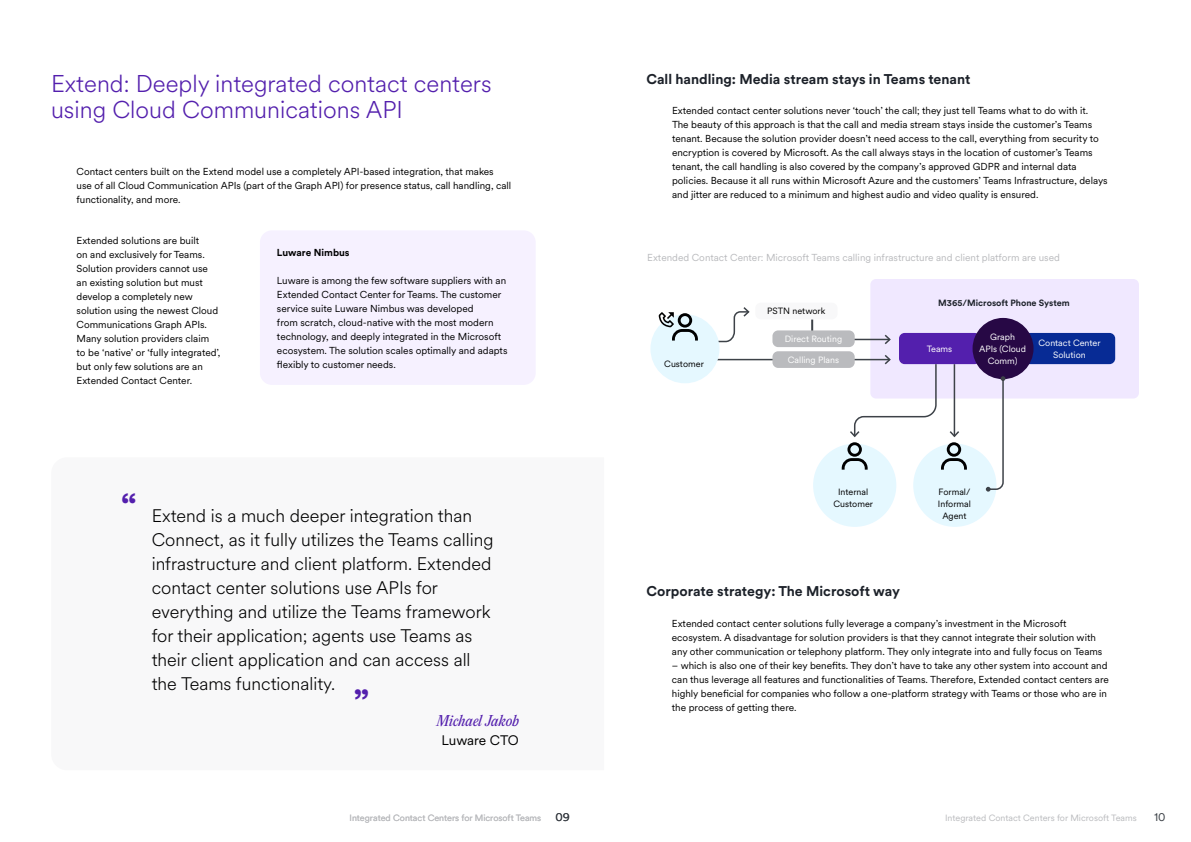
<style>
.page{position:relative;width:1191px;height:842px;background:#fff}
.page>*{position:absolute;margin:0;border:0;box-sizing:border-box;transform-origin:0 0}
.t1{font:700 36px "Circular XX";color:#531fad}
.t2{font:300 24px/26.4px "Circular Spotify Text";color:#531fad}
.t3{font:300 18px/24px "Circular Spotify Text";color:#000}
.t4{font:700 14px "Circular XX";color:#1c2129}
.t5{font:italic 13.7px "PP Editorial New";letter-spacing:-.015em;color:#531fad}
.t6{font:13.7px "Circular XX";letter-spacing:-.01em;color:#000}
.t7{font:12px "Circular XX";color:#3d4248}
.t8{font:10px/14px "Circular XX";color:#000}
.t9{font:10px "Circular XX";color:#babbbe}
.t10{font:700 10px "Circular XX";color:#000}
.t11{font:9px "Circular XX";color:#babbbe}
.t12{font:9px/12px "Circular XX";color:#fff;text-align:center}
.t13{font:9px/12px "Circular XX";color:#000;text-align:center}
.t14{font:700 9px "Circular XX";color:#1c2129}
.s1{font-size:12px;color:#3d4248}
</style>
<div class="page">
<div style="left:260px;top:230px;width:276px;height:155px;background:#f6f1ff;border-radius:12px"></div>
<svg style="left:811px;top:319px;width:2px;height:11px"></svg>
<div style="left:870px;top:279px;width:269px;height:119px;background:#f0e8ff;border-radius:6px"></div>
<div style="left:813px;top:444px;width:83px;height:83px;background:#e5f8ff;border-radius:50%"></div>
<div style="left:913px;top:444px;width:83px;height:83px;background:#e5f8ff;border-radius:50%"></div>
<div style="left:1024px;top:333px;width:91px;height:31px;background:#072b95;border-radius:6px"></div>
<div style="left:899px;top:333px;width:81px;height:31px;background:#531fad;border-radius:6px"></div>
<div style="left:972px;top:318px;width:61px;height:61px;background:#270845;border-radius:50%"></div>
<hr style="left:822px;top:339px;width:67px;height:1px;background:#3d4248">
<svg style="left:883px;top:334px;width:8px;height:11px"></svg>
<hr style="left:715px;top:359px;width:174px;height:1px;background:#3d4248">
<div style="left:755px;top:303px;width:82px;height:16px;background:#f8f8f9;border-radius:6px"></div>
<div style="left:772px;top:330px;width:82px;height:17px;background:#babbbe;border-radius:6px"></div>
<div style="left:772px;top:351px;width:82px;height:17px;background:#babbbe;border-radius:6px"></div>
<svg style="left:715px;top:307px;width:35px;height:36px"></svg>
<div style="left:650px;top:314px;width:69px;height:69px;background:#e5f8ff;border-radius:50%"></div>
<svg style="left:985px;top:376px;width:20px;height:116px"></svg>
<svg style="left:841px;top:353px;width:126px;height:117px"></svg>
<svg style="left:658px;top:312px;width:40px;height:29px"></svg>
<h2 class="t2" style="left:51px;top:71px;width:442px">Extend: Deeply integrated contact centers using Cloud Communications API</h2>
<p class="t8" style="left:77px;top:164px;width:436px">Contact centers built on the Extend model use a completely API-based integration, that makes use of all Cloud Communication APIs (part of the Graph API) for presence status, call handling, call functionality, and more.</p>
<p class="t8" style="left:77px;top:233px;width:145px">Extended solutions are built<br>on and exclusively for Teams.<br>Solution providers cannot use an existing solution but must develop a completely new solution using the newest Cloud<br>Communications Graph APIs.<br>Many solution providers claim to be ‘native’ or ‘fully integrated’, but only few solutions are an<br>Extended Contact Center.</p>
<h1 class="t1" style="left:121px;top:481px;width:18px">“</h1>
<p class="t10" style="left:277px;top:245px;width:74px">Luware Nimbus</p>
<p class="t8" style="left:277px;top:273px;width:232px">Luware is among the few software suppliers with an Extended Contact Center for Teams. The customer service suite Luware Nimbus was developed<br>from scratch, cloud-native with the most modern technology, and deeply integrated in the Microsoft ecosystem. The solution scales optimally and adapts flexibly to customer needs.</p>
<p class="t3" style="left:152px;top:504px;width:343px">Extend is a much deeper integration than Connect, as it fully utilizes the Teams calling infrastructure and client platform. Extended contact center solutions use APIs for everything and utilize the Teams framework for their application; agents use Teams as their client application and can access all the Teams functionality.</p>
<h1 class="t1" style="left:353px;top:677px;width:18px">”</h1>
<h3 class="t5" style="left:436px;top:711px;width:84px">Michael Jakob</h3>
<h3 class="t6" style="left:441px;top:731px;width:79px">Luware CTO</h3>
<h3 class="t4" style="left:646px;top:70px;width:325px">Call handling: Media stream stays in Teams tenant</h3>
<p class="t8" style="left:672px;top:103px;width:437px">Extended contact center solutions never ‘touch’ the call; they just tell Teams what to do with it.<br>The beauty of this approach is that the call and media stream stays inside the customer’s Teams tenant. Because the solution provider doesn’t need access to the call, everything from security to encryption is covered by Microsoft. As the call always stays in the location of customer’s Teams tenant, the call handling is also covered by the company’s approved GDPR and internal data policies. Because it all runs within Microsoft Azure and the customers’ Teams Infrastructure, delays and jitter are reduced to a minimum and highest audio and video quality is ensured.</p>
<p class="t9" style="left:647px;top:251px;width:414px">Extended Contact Center: Microsoft Teams calling infrastructure and client platform are used</p>
<p class="t13" style="left:767px;top:305px;width:60px">PSTN network</p>
<p class="t12" style="left:785px;top:333px;width:59px">Direct Routing</p>
<p class="t13" style="left:664px;top:355px;width:41px">Customer</p>
<p class="t12" style="left:788px;top:353px;width:53px">Calling Plans</p>
<p class="t14" style="left:938px;top:297px;width:133px">M365/Microsoft Phone System</p>
<p class="t12" style="left:926px;top:342px;width:27px">Teams</p>
<p class="t12" style="left:979px;top:330px;width:49px">Graph<br>APIs (Cloud<br>Comm)</p>
<p class="t12" style="left:1038px;top:336px;width:64px">Contact Center<br>Solution</p>
<p class="t13" style="left:833px;top:486px;width:41px">Internal<br>Customer</p>
<p class="t13" style="left:938px;top:486px;width:35px">Formal/<br>Informal<br>Agent</p>
<h3 class="t4" style="left:646px;top:581px;width:255px">Corporate strategy: The Microsoft way</h3>
<p class="t8" style="left:672px;top:616px;width:432px">Extended contact center solutions fully leverage a company’s investment in the Microsoft ecosystem. A disadvantage for solution providers is that they cannot integrate their solution with any other communication or telephony platform. They only integrate into and fully focus on Teams</p>
<p class="t8" style="left:672px;top:658px;width:438px">– which is also one of their key benefits. They don’t have to take any other system into account and can thus leverage all features and functionalities of Teams. Therefore, Extended contact centers are highly beneficial for companies who follow a one-platform strategy with Teams or those who are in the process of getting there.</p>
<p class="t11" style="left:349px;top:812px;width:222px">Integrated Contact Centers for Microsoft Teams <span class="s1">09</span></p>
<p class="t11" style="left:945px;top:812px;width:193px">Integrated Contact Centers for Microsoft Teams</p>
<p class="t7" style="left:1154px;top:809px;width:13px">10</p>
</div>
